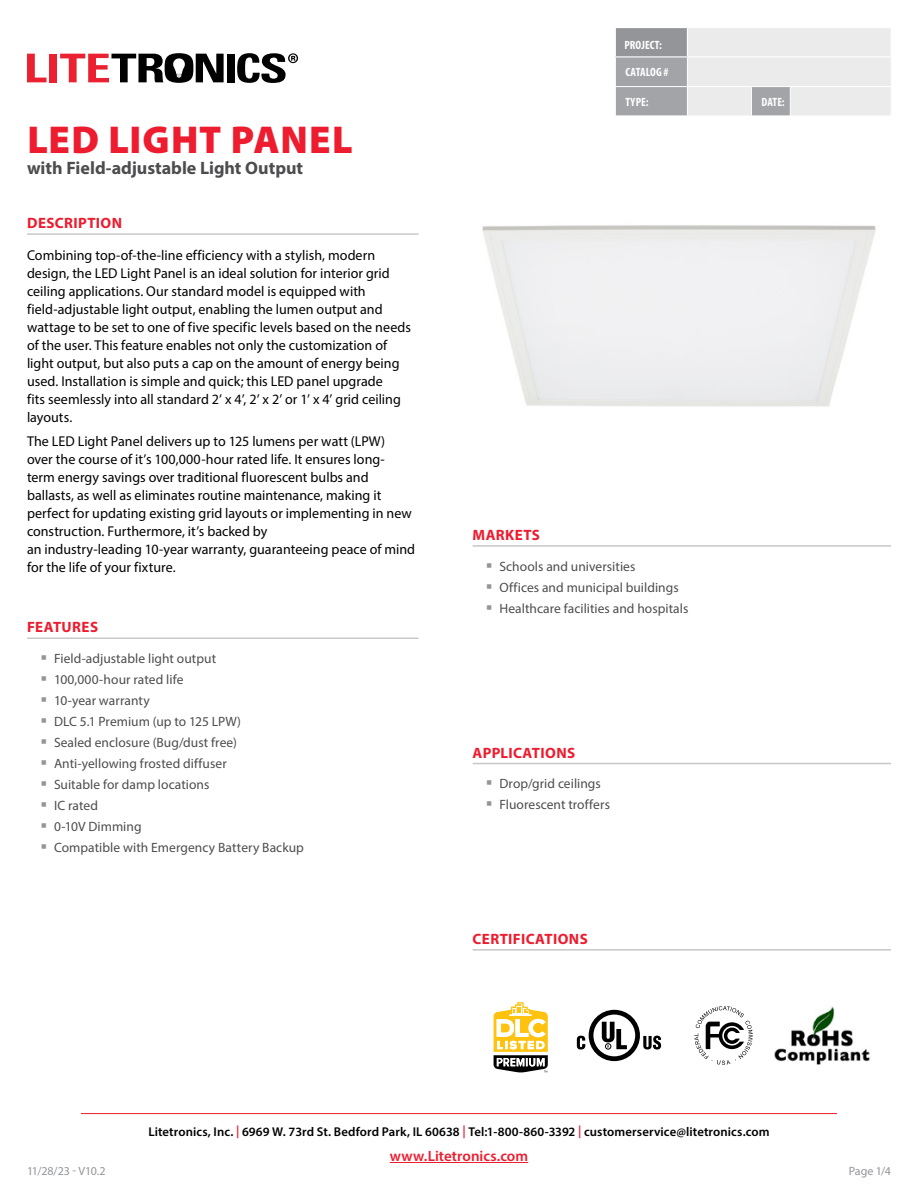
<style>
.page{position:relative;width:918px;height:1188px;background:#fff}
.page>*{position:absolute;margin:0;border:0;box-sizing:border-box;transform-origin:0 0}
.t1{font:900 39px "Myriad Pro";letter-spacing:.02em;color:#ed1c2f}
.t2{font:700 18px "Myriad Pro";color:#4d4d4f}
.t3{font:700 15px "Myriad Pro";letter-spacing:.025em;color:#ed1c2f}
.t4{font:600 15px "Myriad Pro";color:#ed1c2f}
.t5{font:14.25px/18px "Myriad Pro";color:#000}
.t6{font:13.5px/21px "Myriad Pro";letter-spacing:.005em;color:#4d4d4f}
.t7{font:600 12.75px "Myriad Pro";letter-spacing:.01em;color:#000}
.t8{font:700 condensed 12px "Myriad Pro";letter-spacing:.005em;color:#fff}
.t9{font:12px "Myriad Pro";letter-spacing:-.01em;color:#939598}
.s1{color:#ed1c2f}
</style>
<div class="page">
<hr style="left:81px;top:1113px;width:756px;height:1px;background:#ed1c2f">
<hr style="left:390px;top:1162px;width:138px;height:1px;background:#ed1c2f">
<svg style="left:577px;top:1010px;width:84px;height:51px"></svg>
<svg style="left:27px;top:54px;width:20px;height:28px"></svg>
<div style="left:49px;top:54px;width:8px;height:28px;background:#eb2030"></div>
<svg style="left:60px;top:53px;width:164px;height:30px"></svg>
<div style="left:227px;top:54px;width:8px;height:28px;background:#010101"></div>
<svg style="left:237px;top:53px;width:61px;height:30px"></svg>
<svg style="left:694px;top:1006px;width:59px;height:59px"></svg>
<img style="left:775px;top:1006px;width:95px;height:59px">
<svg style="left:615px;top:28px;width:276px;height:88px;background:#d6d6d8"></svg>
<hr style="left:687px;top:86px;width:64px;height:1px;background:#fff">
<hr style="left:751px;top:86px;width:39px;height:1px;background:#fff">
<hr style="left:790px;top:86px;width:102px;height:1px;background:#fff">
<hr style="left:27px;top:233px;width:391px;height:2px;background:#c7c8ca">
<hr style="left:27px;top:638px;width:391px;height:1px;background:#c7c8ca">
<hr style="left:473px;top:545px;width:418px;height:2px;background:#c7c8ca">
<hr style="left:473px;top:763px;width:418px;height:1px;background:#c7c8ca">
<hr style="left:473px;top:949px;width:418px;height:2px;background:#c7c8ca">
<svg style="left:494px;top:1002px;width:54px;height:70px"></svg>
<h1 class="t1" style="left:27px;top:113px;width:327px">LED LIGHT PANEL</h1>
<p class="t2" style="left:27px;top:156px;width:278px">with Field-adjustable Light Output</p>
<p class="t3" style="left:27px;top:213px;width:96px">DESCRIPTION</p>
<p class="t5" style="left:27px;top:246px;width:385px">Combining top-of-the-line efficiency with a stylish, modern design, the LED Light Panel is an ideal solution for interior grid ceiling applications. Our standard model is equipped with field-adjustable light output, enabling the lumen output and wattage to be set to one of five specific levels based on the needs of the user. This feature enables not only the customization of light output, but also puts a cap on the amount of energy being used. Installation is simple and quick; this LED panel upgrade<br>fits seemlessly into all standard 2’ x 4’, 2’ x 2’ or 1’ x 4’ grid ceiling layouts.</p>
<p class="t5" style="left:27px;top:432px;width:390px">The LED Light Panel delivers up to 125 lumens per watt (LPW)<br>over the course of it’s 100,000-hour rated life. It ensures long&shy;term energy savings over traditional fluorescent bulbs and ballasts, as well as eliminates routine maintenance, making it perfect for updating existing grid layouts or implementing in new construction. Furthermore, it’s backed by<br>an industry-leading 10-year warranty, guaranteeing peace of mind for the life of your fixture.</p>
<p class="t3" style="left:27px;top:617px;width:72px">FEATURES</p>
<p class="t6" style="left:54px;top:648px;width:251px">Field-adjustable light output<br>100,000-hour rated life<br>10-year warranty<br>DLC 5.1 Premium (up to 125 LPW)<br>Sealed enclosure (Bug/dust free)<br>Anti-yellowing frosted diffuser<br>Suitable for damp locations<br>IC rated<br>0-10V Dimming<br>Compatible with Emergency Battery Backup</p>
<p class="t8" style="left:624px;top:38px;width:39px">PROJECT:</p>
<p class="t8" style="left:625px;top:65px;width:45px">CATALOG #</p>
<p class="t8" style="left:625px;top:94px;width:25px">TYPE:</p>
<p class="t8" style="left:762px;top:94px;width:25px">DATE:</p>
<p class="t3" style="left:473px;top:525px;width:69px">MARKETS</p>
<p class="t6" style="left:500px;top:556px;width:190px">Schools and universities<br>Offices and municipal buildings<br>Healthcare facilities and hospitals</p>
<p class="t3" style="left:473px;top:743px;width:104px">APPLICATIONS</p>
<p class="t6" style="left:500px;top:773px;width:112px">Drop/grid ceilings<br>Fluorescent troffers</p>
<p class="t3" style="left:473px;top:929px;width:117px">CERTIFICATIONS</p>
<p class="t7" style="left:148px;top:1124px;width:623px">Litetronics, Inc. <span class="s1">|</span> 6969 W. 73rd St. Bedford Park, IL 60638 <span class="s1">|</span> Tel:1-800-860-3392 <span class="s1">|</span> customerservice@litetronics.com</p>
<p class="t4" style="left:390px;top:1146px;width:140px">www.Litetronics.com</p>
<p class="t9" style="left:27px;top:1163px;width:80px">11/28/23 - V10.2</p>
<p class="t9" style="left:849px;top:1163px;width:44px">Page 1/4</p>
</div>
